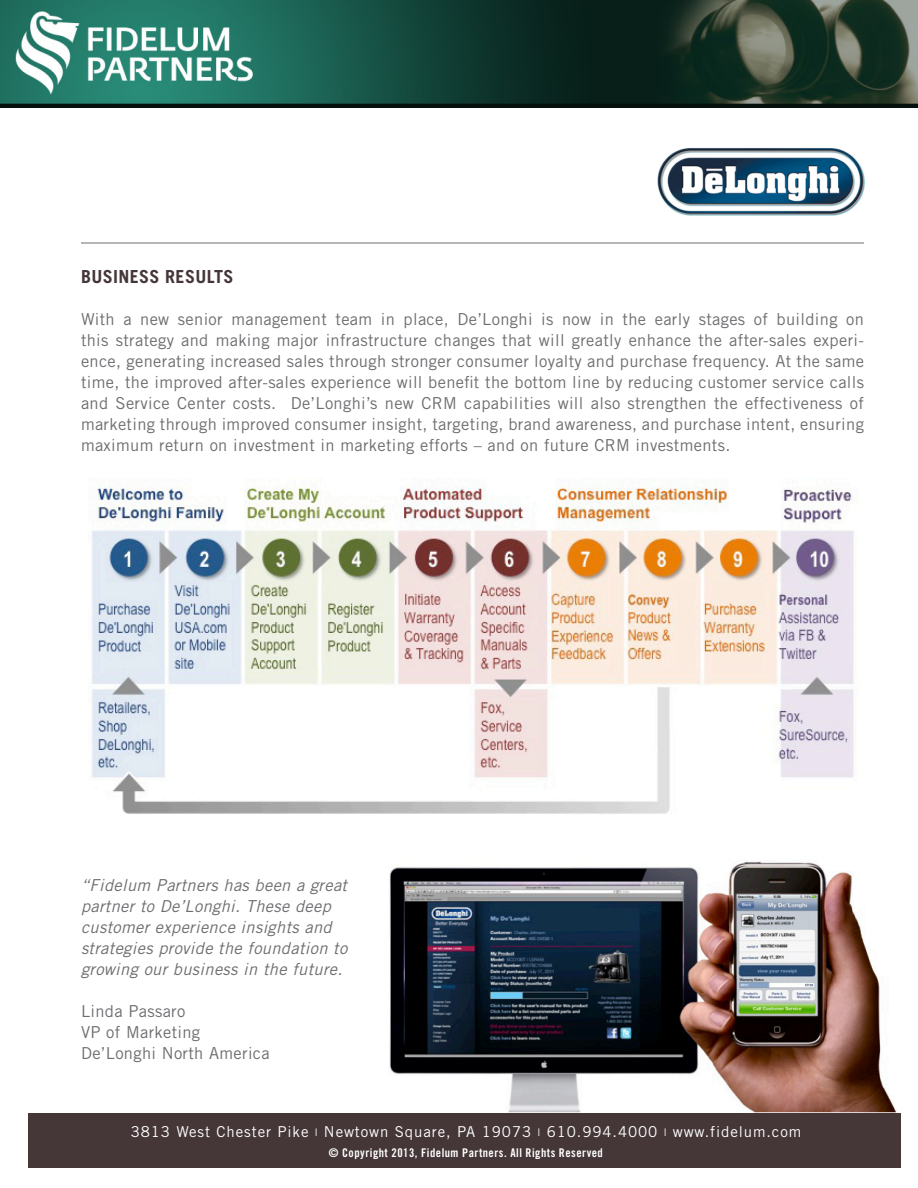
<style>
.page{position:relative;width:918px;height:1188px;background:#fff}
.page>*{position:absolute;margin:0;border:0;box-sizing:border-box;transform-origin:0 0}
.t1{font:700 18px "Trade Gothic LT Std";letter-spacing:.02em;color:#453638}
.t2{font:16.5px/21px "Trade Gothic LT Std";letter-spacing:.02em;color:#6c6d70;text-align:justify}
.t3{font:italic 16.5px/21px "Trade Gothic LT Std";letter-spacing:.02em;color:#6c6d70}
.t4{font:15px "Trade Gothic LT Std";letter-spacing:.06em;color:#fff}
.t5{font:12px "Trade Gothic LT Std Bd Cn 20";letter-spacing:.04em;color:#fff}
.s1{font-size:10.5px}
</style>
<div class="page">
<hr style="left:81px;top:243px;width:783px;height:1px;background:#6c6d70">
<img style="left:657px;top:148px;width:208px;height:68px">
<img style="left:91px;top:478px;width:763px;height:336px">
<img style="left:389px;top:861px;width:507px;height:252px">
<div style="left:28px;top:1113px;width:873px;height:55px;background:#453638"></div>
<img style="left:0;top:0;width:918px;height:108px">
<p class="t1" style="left:81px;top:266px;width:154px">BUSINESS RESULTS</p>
<p class="t2" style="left:81px;top:308px;width:785px">With a new senior management team in place, De’Longhi is now in the early stages of building on this strategy and making major infrastructure changes that will greatly enhance the after-sales experi&shy;ence, generating increased sales through stronger consumer loyalty and purchase frequency. At the same time, the improved after-sales experience will benefit the bottom line by reducing customer service calls and Service Center costs. De’Longhi’s new CRM capabilities will also strengthen the effectiveness of marketing through improved consumer insight, targeting, brand awareness, and purchase intent, ensuring maximum return on investment in marketing efforts – and on future CRM investments.</p>
<p class="t3" style="left:81px;top:875px;width:268px">“Fidelum Partners has been a great partner to De’Longhi. These deep customer experience insights and strategies provide the foundation to growing our business in the future.</p>
<p class="t2" style="left:81px;top:1000px;width:106px">Linda Passaro</p>
<p class="t2" style="left:81px;top:1021px;width:121px">VP of Marketing</p>
<p class="t2" style="left:81px;top:1042px;width:190px">De’Longhi North America</p>
<p class="t4" style="left:131px;top:1123px;width:672px">3813 West Chester Pike <span class="s1">l</span> Newtown Square, PA 19073 <span class="s1">l</span> 610.994.4000 <span class="s1">l</span> www.fidelum.com</p>
<p class="t5" style="left:329px;top:1145px;width:276px">© Copyright 2013, Fidelum Partners. All Rights Reserved</p>
</div>
